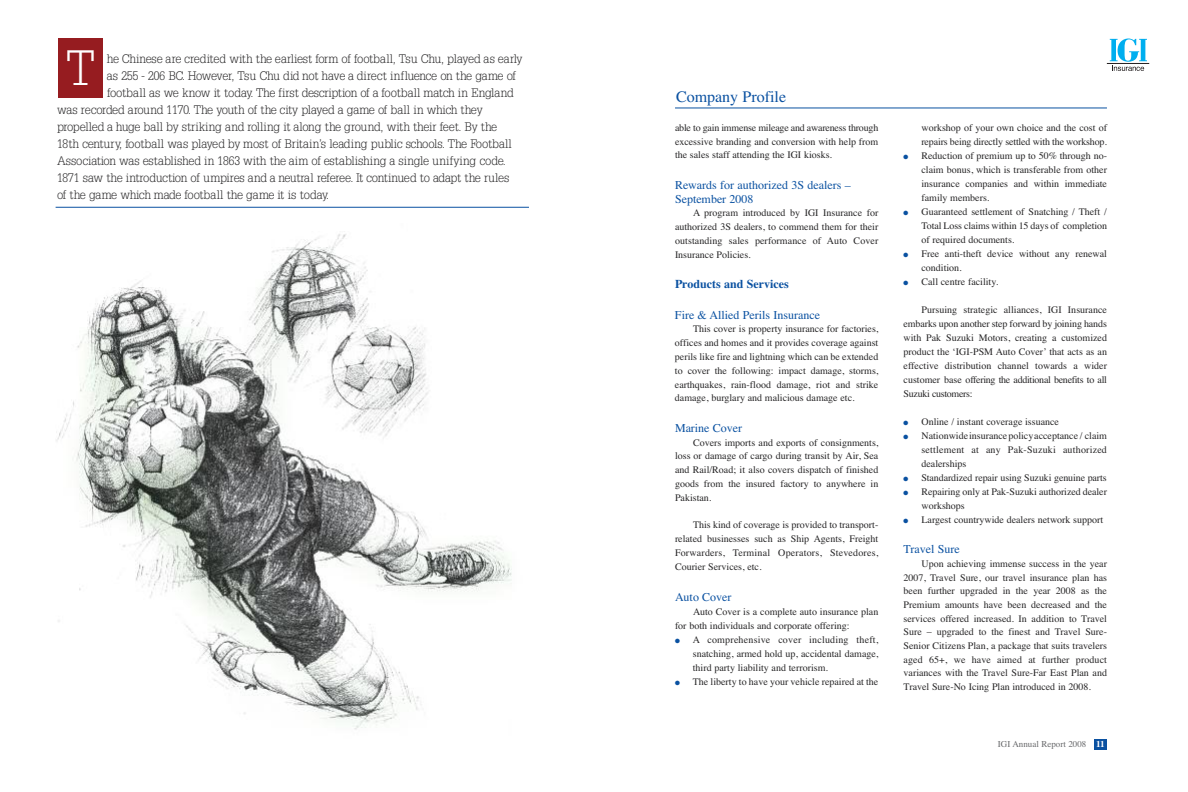
<style>
.page{position:relative;width:1188px;height:792px;background:#fff}
.page>*{position:absolute;margin:0;border:0;box-sizing:border-box;transform-origin:0 0}
.t1{font:700 48px "Installation Light SSK";color:#fff}
.t2{font:16px "Times";color:#0a51a1}
.t3{font:700 12px "Installation Light SSK";color:#272627}
.t4{font:12px/13.8px "Times";color:#0a51a1}
.t5{font:700 12px "Times";color:#0a51a1}
.t6{font:10px/14px "Times";color:#272627;text-align:justify}
.t7{font:9px "Times";color:#696a6c}
.s1{color:#0a51a1}
.s2{font-weight:700;color:#fff}
</style>
<div class="page">
<hr style="left:1107px;top:63px;width:42px;height:1px;background:#231f20">
<svg style="left:1110px;top:39px;width:37px;height:32px"></svg>
<hr style="left:675px;top:108px;width:432px;height:1px;background:#0a51a1">
<div style="left:1094px;top:739px;width:13px;height:10px;background:#0a51a1"></div>
<img style="left:55px;top:206px;width:474px;height:524px">
<div style="left:58px;top:38px;width:45px;height:59px;background:#961c20"></div>
<hr style="left:56px;top:207px;width:473px;height:1px;background:#0a51a1">
<p class="t1" style="left:66px;top:40px;width:31px">T</p>
<p class="t3" style="left:107px;top:52px;width:417px">he Chinese are credited with the earliest form of football, Tsu Chu, played as early</p>
<p class="t3" style="left:107px;top:69px;width:410px">as 255 - 206 BC. However, Tsu Chu did not have a direct influence on the game of</p>
<p class="t3" style="left:107px;top:86px;width:408px">football as we know it today. The first description of a football match in England</p>
<p class="t3" style="left:57px;top:103px;width:427px">was recorded around 1170. The youth of the city played a game of ball in which they</p>
<p class="t3" style="left:57px;top:120px;width:442px">propelled a huge ball by striking and rolling it along the ground, with their feet. By the</p>
<p class="t3" style="left:57px;top:137px;width:456px">18th century, football was played by most of Britain’s leading public schools. The Football</p>
<p class="t3" style="left:57px;top:154px;width:450px">Association was established in 1863 with the aim of establishing a single unifying code.</p>
<p class="t3" style="left:57px;top:171px;width:454px">1871 saw the introduction of umpires and a neutral referee. It continued to adapt the rules</p>
<p class="t3" style="left:57px;top:188px;width:273px">of the game which made football the game it is today.</p>
<p class="t2" style="left:676px;top:87px;width:112px">Company Profile</p>
<p class="t6" style="left:675px;top:120px;width:205px">able to gain immense mileage and awareness through excessive branding and conversion with help from the sales staff attending the IGI kiosks.</p>
<p class="t4" style="left:675px;top:178px;width:177px">Rewards for authorized 3S dealers –<br>September 2008</p>
<p class="t6" style="left:675px;top:206px;width:205px;text-indent:18px">A program introduced by IGI Insurance for authorized 3S dealers, to commend them for their outstanding sales performance of Auto Cover Insurance Policies.</p>
<p class="t5" style="left:675px;top:277px;width:115px">Products and Services</p>
<p class="t4" style="left:675px;top:308px;width:147px">Fire &amp; Allied Perils Insurance</p>
<p class="t6" style="left:675px;top:322px;width:205px;text-indent:18px">This cover is property insurance for factories, offices and homes and it provides coverage against perils like fire and lightning which can be extended to cover the following: impact damage, storms, earthquakes, rain-flood damage, riot and strike damage, burglary and malicious damage etc.</p>
<p class="t4" style="left:675px;top:421px;width:69px">Marine Cover</p>
<p class="t6" style="left:675px;top:435px;width:205px;text-indent:18px">Covers imports and exports of consignments, loss or damage of cargo during transit by Air, Sea and Rail/Road; it also covers dispatch of finished goods from the insured factory to anywhere in Pakistan.</p>
<p class="t6" style="left:675px;top:518px;width:205px;text-indent:18px">This kind of coverage is provided to transport&shy;related businesses such as Ship Agents, Freight Forwarders, Terminal Operators, Stevedores, Courier Services, etc.</p>
<p class="t4" style="left:675px;top:590px;width:58px">Auto Cover</p>
<p class="t6" style="left:675px;top:604px;width:205px;text-indent:18px">Auto Cover is a complete auto insurance plan for both individuals and corporate offering:</p>
<p class="t6" style="left:693px;top:632px;width:187px;text-indent:-18px"><span class="s1">●</span> A comprehensive cover including theft, snatching, armed hold up, accidental damage, third party liability and terrorism.</p>
<p class="t6" style="left:675px;top:674px;width:205px"><span class="s1">●</span> The liberty to have your vehicle repaired at the</p>
<p class="t6" style="left:921px;top:120px;width:187px">workshop of your own choice and the cost of repairs being directly settled with the workshop.</p>
<p class="t6" style="left:921px;top:148px;width:187px;text-indent:-18px"><span class="s1">●</span> Reduction of premium up to 50% through no&shy;claim bonus, which is transferable from other insurance companies and within immediate family members.</p>
<p class="t6" style="left:921px;top:204px;width:187px;text-indent:-18px"><span class="s1">●</span> Guaranteed settlement of Snatching / Theft / Total Loss claims within 15 days of completion of required documents.</p>
<p class="t6" style="left:921px;top:246px;width:187px;text-indent:-18px"><span class="s1">●</span> Free anti-theft device without any renewal condition.</p>
<p class="t6" style="left:904px;top:274px;width:96px"><span class="s1">●</span> Call centre facility.</p>
<p class="t6" style="left:904px;top:302px;width:205px;text-indent:18px">Pursuing strategic alliances, IGI Insurance embarks upon another step forward by joining hands with Pak Suzuki Motors, creating a customized product the ‘IGI-PSM Auto Cover’ that acts as an effective distribution channel towards a wider customer base offering the additional benefits to all Suzuki customers:</p>
<p class="t6" style="left:904px;top:414px;width:157px"><span class="s1">●</span> Online / instant coverage issuance</p>
<p class="t6" style="left:921px;top:428px;width:187px;text-indent:-18px"><span class="s1">●</span> Nationwideinsurancepolicyacceptance / claim settlement at any Pak-Suzuki authorized dealerships</p>
<p class="t6" style="left:904px;top:470px;width:205px"><span class="s1">●</span> Standardized repair using Suzuki genuine parts</p>
<p class="t6" style="left:921px;top:484px;width:187px;text-indent:-18px"><span class="s1">●</span> Repairing only at Pak-Suzuki authorized dealer workshops</p>
<p class="t6" style="left:904px;top:512px;width:201px"><span class="s1">●</span> Largest countrywide dealers network support</p>
<p class="t4" style="left:904px;top:542px;width:58px">Travel Sure</p>
<p class="t6" style="left:904px;top:557px;width:205px;line-height:13.7px;text-indent:18px">Upon achieving immense success in the year 2007, Travel Sure, our travel insurance plan has been further upgraded in the year 2008 as the Premium amounts have been decreased and the services offered increased. In addition to Travel Sure – upgraded to the finest and Travel Sure-Senior Citizens Plan, a package that suits travelers aged 65+, we have aimed at further product variances with the Travel Sure-Far East Plan and Travel Sure-No Icing Plan introduced in 2008.</p>
<p class="t7" style="left:998px;top:739px;width:108px">IGI Annual Report 2008 <span class="s2">11</span></p>
</div>
